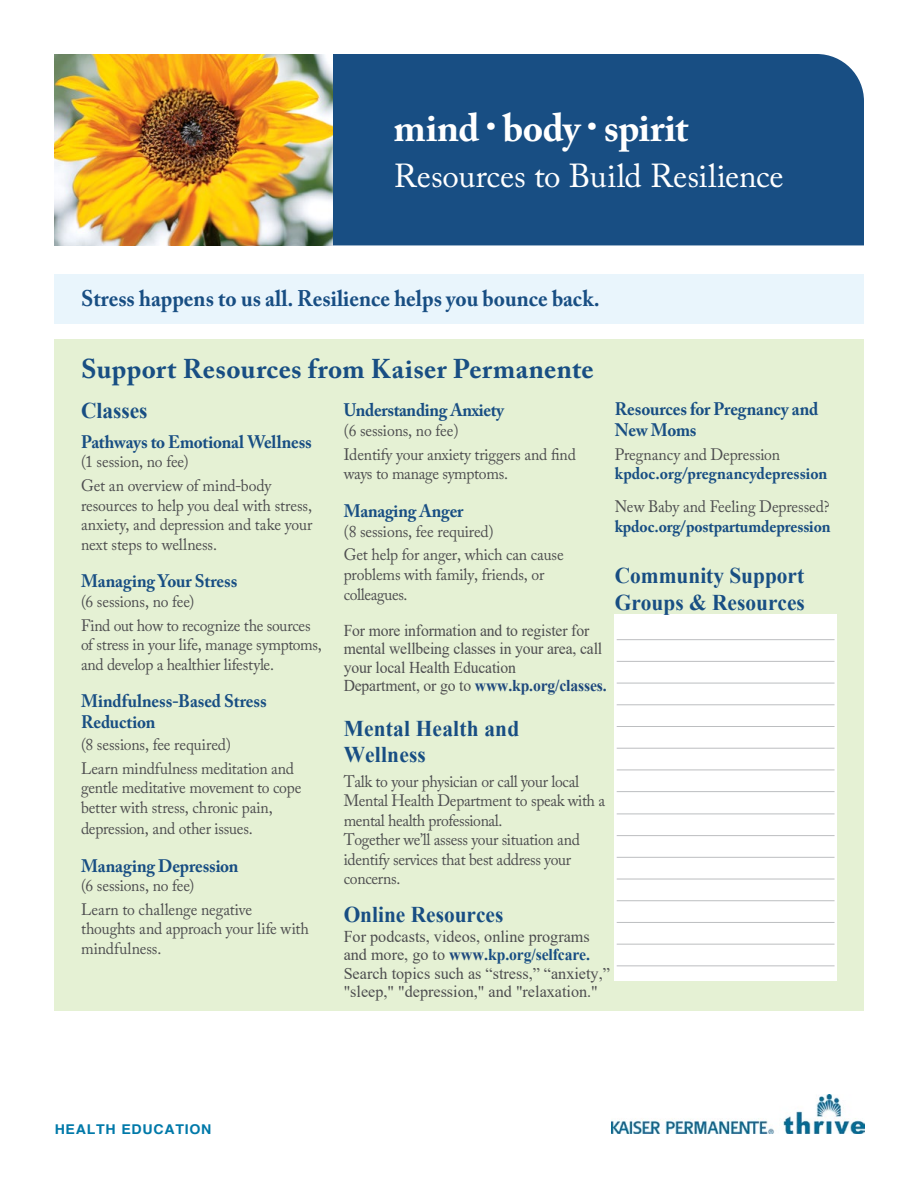
<style>
.page{position:relative;width:918px;height:1188px;background:#fff}
.page>*{position:absolute;margin:0;border:0;box-sizing:border-box;transform-origin:0 0}
.t1{font:700 39px "Adobe Caslon Pro";letter-spacing:-.01em;color:#fff}
.t2{font:33px "Adobe Caslon Pro";letter-spacing:-.005em;color:#fff}
.t3{font:700 27px "Adobe Caslon Pro";letter-spacing:.015em;color:#184e83}
.t4{font:700 22.5px/25.2px "Times New Roman";color:#184e83;scale:.95 1}
.t5{font:700 22.5px "Adobe Caslon Pro";color:#184e83;scale:.95 1}
.t6{font:700 18px/21px "Adobe Caslon Pro";letter-spacing:-.01em;color:#184e83;scale:.95 1}
.t7{font:16.5px/19.5px "Adobe Caslon Pro";letter-spacing:-.015em;color:#4d4d4f;scale:.95 1}
.t8{font:16.5px/18.5px "Times New Roman";letter-spacing:-.01em;color:#4d4d4f}
.t9{font:16.5px/18.3px "Times New Roman";letter-spacing:-.01em;color:#4d4d4f;scale:.95 1}
.t10{font:700 16.5px "Adobe Caslon Pro";letter-spacing:-.005em;color:#184e83;scale:.95 1}
.t11{font:700 13.5px "Helvetica";letter-spacing:.05em;color:#0079a9;scale:1.05 1}
.s1{font-size:27px}
.s2{font-weight:700;color:#1f497d}
.s3{font-weight:700;color:#184e83}
</style>
<div class="page">
<div style="left:54px;top:339px;width:810px;height:672px;background:#e5f1d4"></div>
<div style="left:614px;top:615px;width:223px;height:366px;background:#fff"></div>
<div style="left:54px;top:274px;width:810px;height:50px;background:#e9f5fc"></div>
<img style="left:54px;top:54px;width:279px;height:191px">
<div style="left:333px;top:54px;width:531px;height:191px;background:#184e83"></div>
<img style="left:612px;top:1094px;width:253px;height:40px">
<hr style="left:617px;top:814px;width:218px;height:1px;background:#bcbec0">
<hr style="left:617px;top:639px;width:218px;height:1px;background:#bcbec0">
<hr style="left:617px;top:835px;width:218px;height:1px;background:#bcbec0">
<hr style="left:617px;top:661px;width:218px;height:1px;background:#bcbec0">
<hr style="left:617px;top:857px;width:218px;height:1px;background:#bcbec0">
<hr style="left:617px;top:683px;width:218px;height:1px;background:#bcbec0">
<hr style="left:617px;top:879px;width:218px;height:1px;background:#bcbec0">
<hr style="left:617px;top:704px;width:218px;height:1px;background:#bcbec0">
<hr style="left:617px;top:900px;width:218px;height:1px;background:#bcbec0">
<hr style="left:617px;top:726px;width:218px;height:1px;background:#bcbec0">
<hr style="left:617px;top:922px;width:218px;height:1px;background:#bcbec0">
<hr style="left:617px;top:748px;width:218px;height:1px;background:#bcbec0">
<hr style="left:617px;top:944px;width:218px;height:1px;background:#bcbec0">
<hr style="left:617px;top:770px;width:218px;height:1px;background:#bcbec0">
<hr style="left:617px;top:965px;width:218px;height:1px;background:#bcbec0">
<hr style="left:617px;top:791px;width:218px;height:1px;background:#bcbec0">
<h1 class="t1" style="left:394px;top:104px;width:296px">mind <span class="s1">•</span> body <span class="s1">•</span> spirit</h1>
<h2 class="t2" style="left:394px;top:157px;width:391px">Resources to Build Resilience</h2>
<h3 class="t5" style="left:81px;top:285px;width:547px">Stress happens to us all. Resilience helps you bounce back.</h3>
<h3 class="t3" style="left:81px;top:353px;width:514px">Support Resources from Kaiser Permanente</h3>
<h3 class="t4" style="left:81px;top:397px;width:71px">Classes</h3>
<p class="t6" style="left:81px;top:431px;width:245px">Pathways to Emotional Wellness</p>
<p class="t7" style="left:81px;top:450px;width:202px;line-height:23.9px">(1 session, no fee)<br>Get an overview of mind-body</p>
<p class="t7" style="left:81px;top:495px;width:245px;text-align:justify">resources to help you deal with stress, anxiety, and depression and take your next steps to wellness.</p>
<p class="t6" style="left:81px;top:571px;width:166px">Managing Your Stress</p>
<p class="t7" style="left:81px;top:589px;width:243px;line-height:23.9px">(6 sessions, no fee)<br>Find out how to recognize the sources</p>
<p class="t7" style="left:81px;top:635px;width:255px">of stress in your life, manage symptoms, and develop a healthier lifestyle.</p>
<p class="t6" style="left:81px;top:691px;width:197px">Mindfulness-Based Stress<br>Reduction</p>
<p class="t7" style="left:81px;top:732px;width:226px;line-height:23.9px">(8 sessions, fee required)<br>Learn mindfulness meditation and</p>
<p class="t7" style="left:81px;top:778px;width:234px">gentle meditative movement to cope better with stress, chronic pain,</p>
<p class="t7" style="left:81px;top:818px;width:182px">depression, and other issues.</p>
<p class="t6" style="left:81px;top:855px;width:167px">Managing Depression</p>
<p class="t7" style="left:81px;top:873px;width:182px;line-height:23.9px">(6 sessions, no fee)<br>Learn to challenge negative</p>
<p class="t7" style="left:81px;top:919px;width:242px">thoughts and approach your life with mindfulness.</p>
<p class="t6" style="left:344px;top:400px;width:170px">Understanding Anxiety</p>
<p class="t7" style="left:344px;top:418px;width:246px;line-height:23.9px">(6 sessions, no fee)<br>Identify your anxiety triggers and find</p>
<p class="t7" style="left:344px;top:464px;width:174px">ways to manage symptoms.</p>
<p class="t6" style="left:344px;top:500px;width:128px">Managing Anger</p>
<p class="t7" style="left:344px;top:519px;width:233px;line-height:23.9px">(8 sessions, fee required)<br>Get help for anger, which can cause</p>
<p class="t7" style="left:344px;top:564px;width:213px">problems with family, friends, or colleagues.</p>
<p class="t9" style="left:344px;top:621px;width:278px">For more information and to register for mental wellbeing classes in your area, call your local Health Education<br>Department, or go to <span class="s2">www.kp.org/classes.</span></p>
<h3 class="t4" style="left:344px;top:716px;width:186px">Mental Health and<br>Wellness</h3>
<p class="t7" style="left:344px;top:771px;width:277px">Talk to your physician or call your local Mental Health Department to speak with a mental health professional.<br>Together we’ll assess your situation and identify services that best address your concerns.</p>
<h3 class="t4" style="left:344px;top:901px;width:170px">Online Resources</h3>
<p class="t8" style="left:344px;top:926px;width:248px">For podcasts, videos, online programs and more, go to <span class="s2">www.</span><span class="s3">kp.org/selfcare.</span></p>
<p class="t6" style="left:615px;top:398px;width:216px">Resources for Pregnancy and<br>New Moms</p>
<p class="t7" style="left:615px;top:444px;width:175px">Pregnancy and Depression</p>
<p class="t10" style="left:615px;top:464px;width:225px">kpdoc.org/pregnancydepression</p>
<p class="t7" style="left:615px;top:497px;width:228px">New Baby and Feeling Depressed?</p>
<p class="t10" style="left:615px;top:516px;width:229px">kpdoc.org/postpartumdepression</p>
<h3 class="t4" style="left:615px;top:562px;width:201px;line-height:26.7px">Community Support<br>Groups &amp; Resources</h3>
<p class="t11" style="left:55px;top:1119px;width:151px">HEALTH EDUCATION</p>
<p class="t8" style="left:344px;top:964px;width:268px">Search topics such as “stress,” “anxiety,” "sleep," "depression," and "relaxation."</p>
</div>
